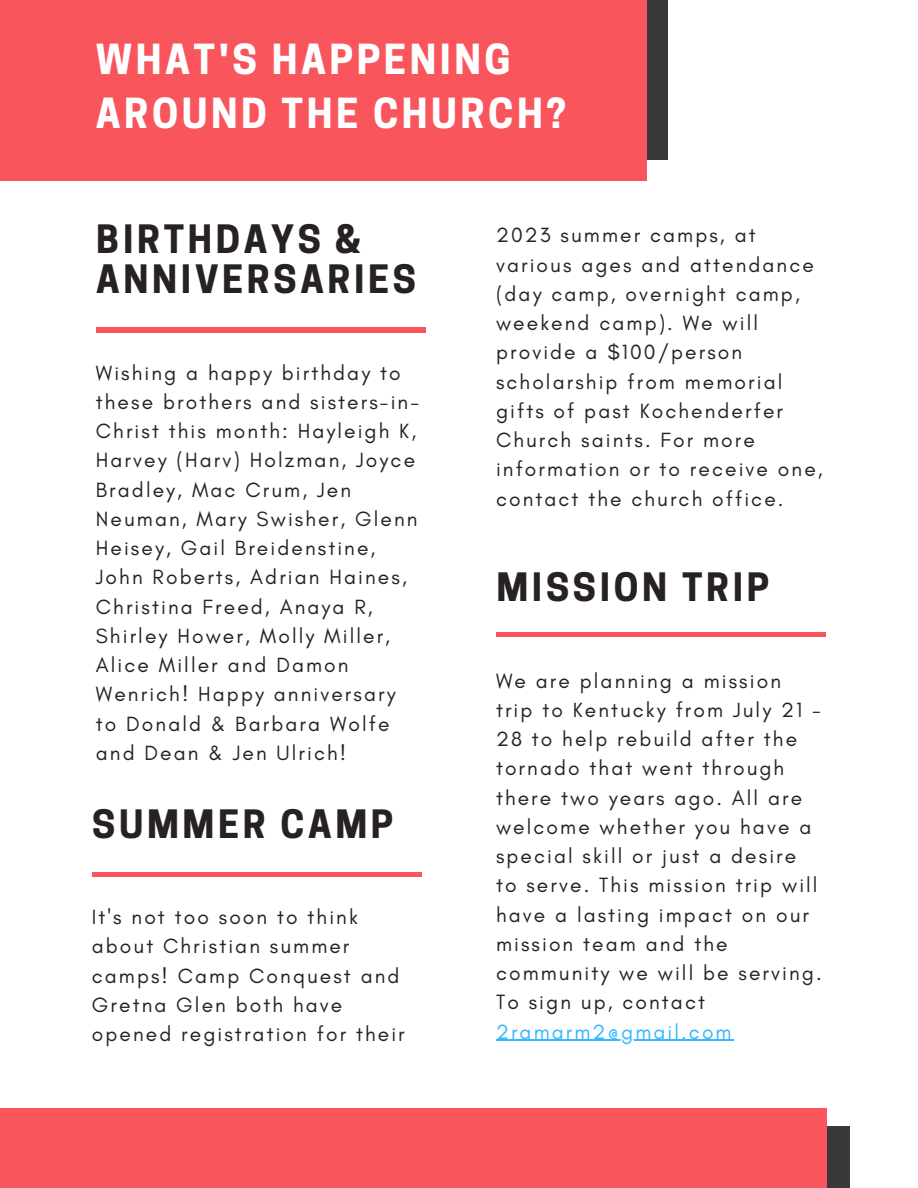
<style>
.page{position:relative;width:918px;height:1188px;background:#fff}
.page>*{position:absolute;margin:0;border:0;box-sizing:border-box;transform-origin:0 0}
.t1{font:700 38.85px/54px "Cooper Hewitt";letter-spacing:.09em;color:#fff}
.t2{font:700 36.75px/40.5px "Cooper Hewitt";letter-spacing:.1em;color:#272122}
.t3{font:21px/29.2px "Glacial Indifference";letter-spacing:.1em;color:#272122}
.t4{font:21px "Glacial Indifference";letter-spacing:.1em;color:#38b6ff}
</style>
<div class="page">
<hr style="left:96px;top:328px;width:329px;height:4px;background:#f8555d">
<div style="left:184px;top:0;width:484px;height:160px;background:#393939"></div>
<div style="left:0;top:0;width:646px;height:180px;background:#f8555d"></div>
<div style="left:0;top:1126px;width:850px;height:62px;background:#393939"></div>
<div style="left:0;top:1109px;width:826px;height:79px;background:#f8555d"></div>
<div style="left:92px;top:872px;width:329px;height:5px;background:#f8555d"></div>
<hr style="left:496px;top:1040px;width:238px;height:1px;background:#38b6ff">
<div style="left:496px;top:632px;width:330px;height:5px;background:#f8555d"></div>
<h1 class="t1" style="left:96px;top:37px;width:471px">WHAT'S HAPPENING<br>AROUND THE CHURCH?</h1>
<h2 class="t2" style="left:96px;top:223px;width:321px">BIRTHDAYS &amp;<br>ANNIVERSARIES</h2>
<p class="t3" style="left:96px;top:358px;width:325px">Wishing a happy birthday to these brothers and sisters-in-<br>Christ this month: Hayleigh K,<br>Harvey (Harv) Holzman, Joyce<br>Bradley, Mac Crum, Jen<br>Neuman, Mary Swisher, Glenn<br>Heisey, Gail Breidenstine,<br>John Roberts, Adrian Haines,<br>Christina Freed, Anaya R,<br>Shirley Hower, Molly Miller,<br>Alice Miller and Damon<br>Wenrich! Happy anniversary to Donald &amp; Barbara Wolfe and Dean &amp; Jen Ulrich!</p>
<h2 class="t2" style="left:92px;top:808px;width:303px">SUMMER CAMP</h2>
<p class="t3" style="left:92px;top:902px;width:315px">It's not too soon to think about Christian summer camps! Camp Conquest and<br>Gretna Glen both have opened registration for their</p>
<p class="t3" style="left:496px;top:220px;width:328px">2023 summer camps, at various ages and attendance (day camp, overnight camp, weekend camp). We will provide a $100/person scholarship from memorial gifts of past Kochenderfer<br>Church saints. For more information or to receive one, contact the church office.</p>
<h2 class="t2" style="left:496px;top:572px;width:274px">MISSION TRIP</h2>
<p class="t3" style="left:496px;top:666px;width:327px">We are planning a mission trip to Kentucky from July 21 -<br>28 to help rebuild after the tornado that went through there two years ago. All are welcome whether you have a special skill or just a desire to serve. This mission trip will have a lasting impact on our mission team and the community we will be serving.<br>To sign up, contact</p>
<p class="t4" style="left:496px;top:1019px;width:237px">2ramarm2@gmail.com</p>
</div>
